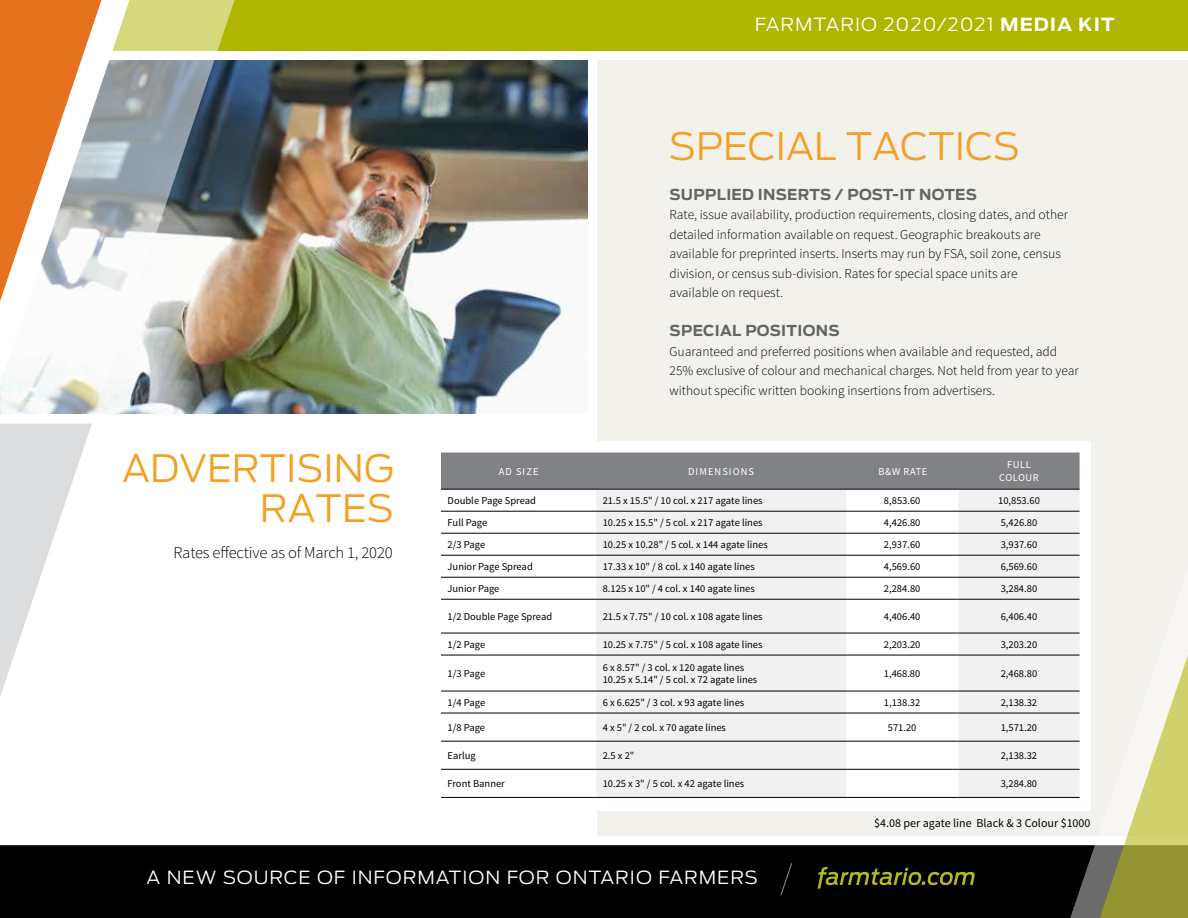
<style>
.page{position:relative;width:1188px;height:918px;background:#fff}
.page>*{position:absolute;margin:0;border:0;box-sizing:border-box;transform-origin:0 0}
.t1{font:300 37.5px/40.5px "Antenna";color:#f3a023;text-align:right}
.t2{font:300 18px "Antenna";letter-spacing:.05em;color:#fff;scale:1.06 1}
.t3{font:300 16.5px "Source Sans Pro";letter-spacing:-.01em;color:#000}
.t4{font:700 15px "Antenna";letter-spacing:.02em;color:#636466}
.t5{font:300 13.5px/19.5px "Source Sans Pro";color:#000}
.t6{font:12px "Source Sans Pro";color:#000}
.t7{font:10.5px/12.6px "Source Sans Pro";color:#000}
.t8{font:10.5px "Source Sans Pro";letter-spacing:.1em;color:#fff}
.t9{font:10.5px/12.6px "Source Sans Pro";letter-spacing:.05em;color:#fff;text-align:center}
.s1{font-weight:700}
</style>
<div class="page">
<div style="left:597px;top:60px;width:591px;height:777px;background:#f2f1ec"></div>
<img style="left:244px;top:60px;width:344px;height:353px">
<div style="left:0;top:841px;width:1188px;height:77px;background:#000"></div>
<div style="left:0;top:836px;width:1188px;height:9px;background:#fff"></div>
<svg style="left:818px;top:867px;width:157px;height:22px"></svg>
<svg style="left:780px;top:863px;width:12px;height:32px"></svg>
<div style="left:0;top:0;width:1188px;height:50px;background:#b0b500"></div>
<img style="left:0;top:0;width:244px;height:424px">
<svg style="left:0;top:0;width:130px;height:385px"></svg>
<svg style="left:0;top:424px;width:92px;height:272px"></svg>
<svg style="left:1060px;top:845px;width:31px;height:73px"></svg>
<svg style="left:1091px;top:655px;width:97px;height:263px"></svg>
<svg style="left:0;top:0;width:102px;height:301px"></svg>
<div style="left:423px;top:441px;width:668px;height:370px;background:#fff"></div>
<div style="left:441px;top:453px;width:639px;height:36px;background:#808285"></div>
<svg style="left:596px;top:490px;width:484px;height:307px;fill:#f1f1f2"></svg>
<hr style="left:441px;top:489px;width:155px;height:1px;background:#000">
<hr style="left:596px;top:489px;width:250px;height:1px;background:#000">
<hr style="left:846px;top:489px;width:112px;height:1px;background:#000">
<hr style="left:958px;top:489px;width:122px;height:1px;background:#000">
<hr style="left:441px;top:511px;width:155px;height:1px;background:#000">
<hr style="left:596px;top:511px;width:250px;height:1px;background:#000">
<hr style="left:846px;top:511px;width:112px;height:1px;background:#000">
<hr style="left:958px;top:511px;width:122px;height:1px;background:#000">
<hr style="left:441px;top:533px;width:155px;height:1px;background:#000">
<hr style="left:596px;top:533px;width:250px;height:1px;background:#000">
<hr style="left:846px;top:533px;width:112px;height:1px;background:#000">
<hr style="left:958px;top:533px;width:122px;height:1px;background:#000">
<hr style="left:441px;top:555px;width:155px;height:1px;background:#000">
<hr style="left:596px;top:555px;width:250px;height:1px;background:#000">
<hr style="left:846px;top:555px;width:112px;height:1px;background:#000">
<hr style="left:958px;top:555px;width:122px;height:1px;background:#000">
<hr style="left:441px;top:577px;width:155px;height:1px;background:#000">
<hr style="left:596px;top:577px;width:250px;height:1px;background:#000">
<hr style="left:846px;top:577px;width:112px;height:1px;background:#000">
<hr style="left:958px;top:577px;width:122px;height:1px;background:#000">
<hr style="left:441px;top:599px;width:155px;height:1px;background:#000">
<hr style="left:596px;top:599px;width:250px;height:1px;background:#000">
<hr style="left:846px;top:599px;width:112px;height:1px;background:#000">
<hr style="left:958px;top:599px;width:122px;height:1px;background:#000">
<hr style="left:441px;top:633px;width:155px;height:1px;background:#000">
<hr style="left:596px;top:633px;width:250px;height:1px;background:#000">
<hr style="left:846px;top:633px;width:112px;height:1px;background:#000">
<hr style="left:958px;top:633px;width:122px;height:1px;background:#000">
<hr style="left:441px;top:655px;width:155px;height:1px;background:#000">
<hr style="left:596px;top:655px;width:250px;height:1px;background:#000">
<hr style="left:846px;top:655px;width:112px;height:1px;background:#000">
<hr style="left:958px;top:655px;width:122px;height:1px;background:#000">
<hr style="left:441px;top:691px;width:155px;height:1px;background:#000">
<hr style="left:596px;top:691px;width:250px;height:1px;background:#000">
<hr style="left:846px;top:691px;width:112px;height:1px;background:#000">
<hr style="left:958px;top:691px;width:122px;height:1px;background:#000">
<hr style="left:441px;top:713px;width:155px;height:1px;background:#000">
<hr style="left:596px;top:713px;width:250px;height:1px;background:#000">
<hr style="left:846px;top:713px;width:112px;height:1px;background:#000">
<hr style="left:958px;top:713px;width:122px;height:1px;background:#000">
<hr style="left:441px;top:741px;width:155px;height:1px;background:#000">
<hr style="left:596px;top:741px;width:250px;height:1px;background:#000">
<hr style="left:846px;top:741px;width:112px;height:1px;background:#000">
<hr style="left:958px;top:741px;width:122px;height:1px;background:#000">
<hr style="left:441px;top:769px;width:155px;height:1px;background:#000">
<hr style="left:441px;top:797px;width:155px;height:1px;background:#000">
<hr style="left:596px;top:769px;width:250px;height:1px;background:#000">
<hr style="left:596px;top:797px;width:250px;height:1px;background:#000">
<hr style="left:846px;top:769px;width:112px;height:1px;background:#000">
<hr style="left:846px;top:797px;width:112px;height:1px;background:#000">
<hr style="left:958px;top:769px;width:122px;height:1px;background:#000">
<hr style="left:958px;top:797px;width:122px;height:1px;background:#000">
<h2 class="t2" style="left:755px;top:14px;width:341px">FARMTARIO 2020/2021 <span class="s1">MEDIA KIT</span></h2>
<h1 class="t1" style="left:669px;top:126px;width:353px">SPECIAL TACTICS</h1>
<h1 class="t1" style="left:122px;top:448px;width:273px">ADVERTISING<br>RATES</h1>
<h3 class="t3" style="left:174px;top:542px;width:221px">Rates effective as of March 1, 2020</h3>
<h3 class="t4" style="left:670px;top:186px;width:309px">SUPPLIED INSERTS / POST-IT NOTES</h3>
<p class="t5" style="left:670px;top:205px;width:400px">Rate, issue availability, production requirements, closing dates, and other detailed information available on request. Geographic breakouts are available for preprinted inserts. Inserts may run by FSA, soil zone, census division, or census sub-division. Rates for special space units are available on request.</p>
<h3 class="t4" style="left:670px;top:322px;width:172px">SPECIAL POSITIONS</h3>
<p class="t5" style="left:670px;top:342px;width:411px">Guaranteed and preferred positions when available and requested, add<br>25% exclusive of colour and mechanical charges. Not held from year to year without specific written booking insertions from advertisers.</p>
<p class="t8" style="left:499px;top:465px;width:41px">AD SIZE</p>
<p class="t8" style="left:688px;top:465px;width:67px">DIMENSIONS</p>
<p class="t8" style="left:879px;top:465px;width:50px">B&amp;W RATE</p>
<p class="t9" style="left:999px;top:459px;width:41px">FULL<br>COLOUR</p>
<p class="t7" style="left:448px;top:495px;width:90px">Double Page Spread</p>
<p class="t7" style="left:603px;top:495px;width:161px">21.5 x 15.5" / 10 col. x 217 agate lines</p>
<p class="t7" style="left:884px;top:495px;width:38px">8,853.60</p>
<p class="t7" style="left:998px;top:495px;width:43px">10,853.60</p>
<p class="t7" style="left:448px;top:517px;width:41px">Full Page</p>
<p class="t7" style="left:603px;top:517px;width:161px">10.25 x 15.5" / 5 col. x 217 agate lines</p>
<p class="t7" style="left:884px;top:517px;width:38px">4,426.80</p>
<p class="t7" style="left:1001px;top:517px;width:38px">5,426.80</p>
<p class="t7" style="left:448px;top:539px;width:39px">2/3 Page</p>
<p class="t7" style="left:603px;top:539px;width:167px">10.25 x 10.28" / 5 col. x 144 agate lines</p>
<p class="t7" style="left:884px;top:539px;width:38px">2,937.60</p>
<p class="t7" style="left:1001px;top:539px;width:38px">3,937.60</p>
<p class="t7" style="left:448px;top:561px;width:87px">Junior Page Spread</p>
<p class="t7" style="left:603px;top:561px;width:154px">17.33 x 10" / 8 col. x 140 agate lines</p>
<p class="t7" style="left:884px;top:561px;width:38px">4,569.60</p>
<p class="t7" style="left:1001px;top:561px;width:38px">6,569.60</p>
<p class="t7" style="left:448px;top:583px;width:53px">Junior Page</p>
<p class="t7" style="left:603px;top:583px;width:154px">8.125 x 10" / 4 col. x 140 agate lines</p>
<p class="t7" style="left:884px;top:583px;width:38px">2,284.80</p>
<p class="t7" style="left:1001px;top:583px;width:38px">3,284.80</p>
<p class="t7" style="left:448px;top:610px;width:106px">1/2 Double Page Spread</p>
<p class="t7" style="left:603px;top:610px;width:161px">21.5 x 7.75" / 10 col. x 108 agate lines</p>
<p class="t7" style="left:884px;top:610px;width:38px">4,406.40</p>
<p class="t7" style="left:1001px;top:610px;width:38px">6,406.40</p>
<p class="t7" style="left:448px;top:638px;width:39px">1/2 Page</p>
<p class="t7" style="left:603px;top:638px;width:161px">10.25 x 7.75" / 5 col. x 108 agate lines</p>
<p class="t7" style="left:884px;top:638px;width:38px">2,203.20</p>
<p class="t7" style="left:1001px;top:638px;width:38px">3,203.20</p>
<p class="t7" style="left:448px;top:667px;width:39px">1/3 Page</p>
<p class="t7" style="left:603px;top:661px;width:156px">6 x 8.57" / 3 col. x 120 agate lines<br>10.25 x 5.14" / 5 col. x 72 agate lines</p>
<p class="t7" style="left:884px;top:667px;width:38px">1,468.80</p>
<p class="t7" style="left:1001px;top:667px;width:38px">2,468.80</p>
<p class="t7" style="left:448px;top:696px;width:39px">1/4 Page</p>
<p class="t7" style="left:603px;top:696px;width:143px">6 x 6.625" / 3 col. x 93 agate lines</p>
<p class="t7" style="left:884px;top:696px;width:38px">1,138.32</p>
<p class="t7" style="left:1001px;top:696px;width:38px">2,138.32</p>
<p class="t7" style="left:448px;top:721px;width:39px">1/8 Page</p>
<p class="t7" style="left:603px;top:721px;width:125px">4 x 5" / 2 col. x 70 agate lines</p>
<p class="t7" style="left:888px;top:721px;width:30px">571.20</p>
<p class="t7" style="left:1001px;top:721px;width:38px">1,571.20</p>
<p class="t7" style="left:448px;top:750px;width:30px">Earlug</p>
<p class="t7" style="left:603px;top:750px;width:33px">2.5 x 2"</p>
<p class="t7" style="left:1001px;top:750px;width:38px">2,138.32</p>
<p class="t7" style="left:448px;top:778px;width:59px">Front Banner</p>
<p class="t7" style="left:603px;top:778px;width:143px">10.25 x 3" / 5 col. x 42 agate lines</p>
<p class="t7" style="left:1001px;top:778px;width:38px">3,284.80</p>
<p class="t6" style="left:874px;top:815px;width:218px">$4.08 per agate line Black &amp; 3 Colour $1000</p>
<h2 class="t2" style="left:147px;top:867px;width:578px">A NEW SOURCE OF INFORMATION FOR ONTARIO FARMERS</h2>
</div>
